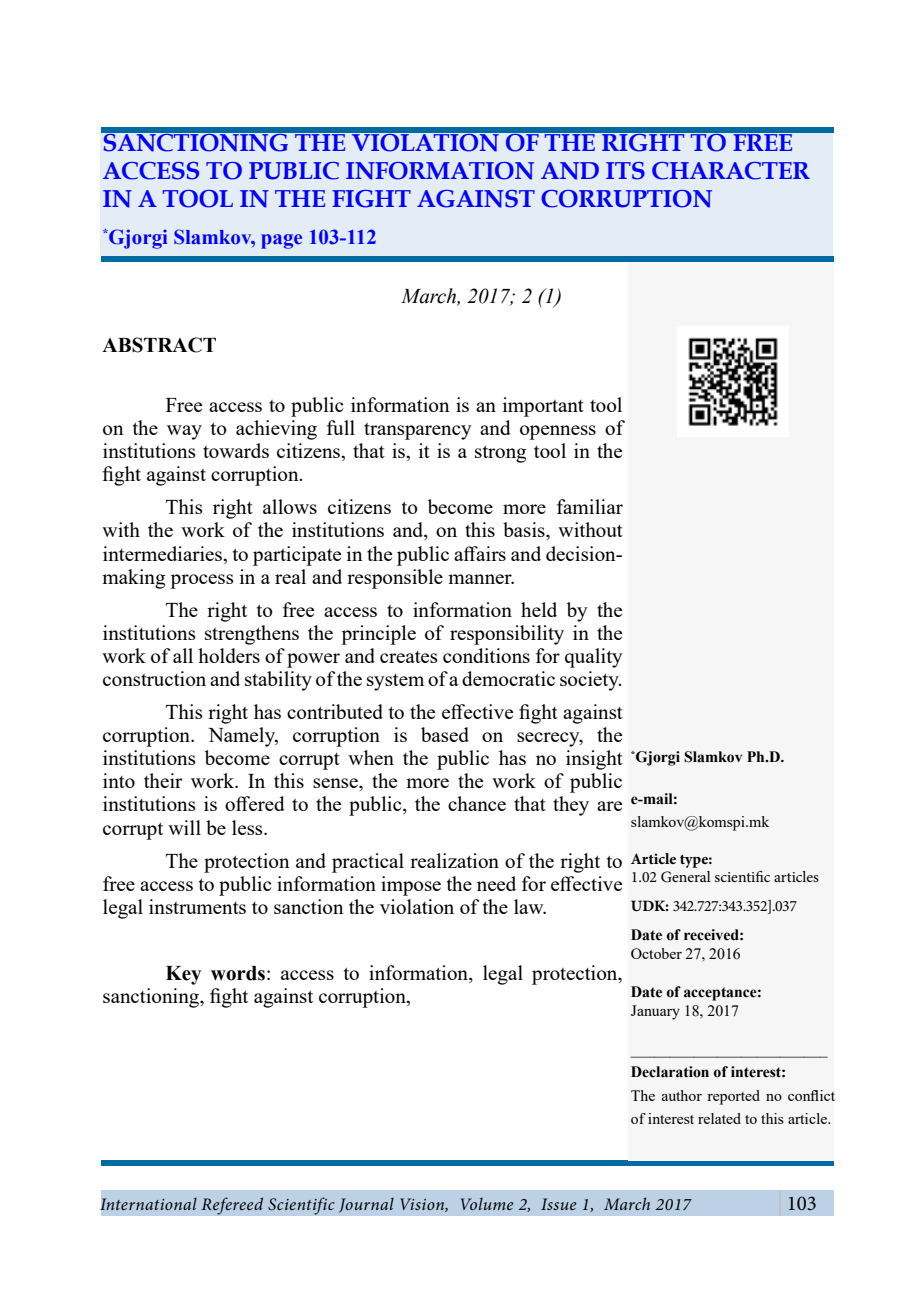
<style>
.page{position:relative;width:918px;height:1315px;background:#fff}
.page>*{position:absolute;margin:0;border:0;box-sizing:border-box;transform-origin:0 0}
.t1{font:700 24.5px/28px "Book Antiqua";letter-spacing:-.01em;color:#00f}
.t2{font:21px/23.1px "Times New Roman";color:#000;text-align:justify}
.t3{font:700 21px "Times New Roman";color:#00f}
.t4{font:italic 21px "Times New Roman";color:#000}
.t5{font:700 21px "Times New Roman";color:#000}
.t6{font:21px "Minion Pro";color:#000}
.t7{font:italic 17.5px "Minion Pro";letter-spacing:.02em;color:#000}
.t8{font:15.75px/23.6px "Times New Roman";color:#000}
.t9{font:700 15.75px "Times New Roman";color:#000}
.t10{font:15.75px/28.9px "Minion Pro";color:#000}
.t11{font:700 15.75px "Minion Pro";letter-spacing:.005em;color:#000}
.s1{font-weight:700}
</style>
<div class="page">
<div style="left:101px;top:1190px;width:732px;height:26px;background:#bcd1e6"></div>
<hr style="left:779px;top:1191px;width:2px;height:24px;background:#c0c0c0">
<div style="left:101px;top:1160px;width:732px;height:5px;background:#006aa1"></div>
<div style="left:628px;top:256px;width:206px;height:904px;background:#f6f6f6"></div>
<div style="left:101px;top:256px;width:732px;height:5px;background:#006aa1"></div>
<div style="left:101px;top:127px;width:732px;height:5px;background:#006aa1"></div>
<div style="left:100px;top:133px;width:732px;height:122px;background:#e4ecf5"></div>
<img style="left:688px;top:337px;width:90px;height:89px">
<p class="t1" style="left:102px;top:129px;width:709px">SANCTIONING THE VIOLATION OF THE RIGHT TO FREE<br>ACCESS TO PUBLIC INFORMATION AND ITS CHARACTER<br>IN A TOOL IN THE FIGHT AGAINST CORRUPTION</p>
<p class="t3" style="left:102px;top:221px;width:276px"><sup>*</sup>Gjorgi Slamkov, page 103-112</p>
<p class="t5" style="left:103px;top:330px;width:116px">ABSTRACT</p>
<p class="t4" style="left:402px;top:282px;width:162px">March, 2017; 2 (1)</p>
<p class="t2" style="left:103px;top:393px;width:522px;text-indent:63px">Free access to public information is an important tool on the way to achieving full transparency and openness of institutions towards citizens, that is, it is a strong tool in the fight against corruption.</p>
<p class="t2" style="left:103px;top:495px;width:522px;text-indent:63px">This right allows citizens to become more familiar with the work of the institutions and, on this basis, without intermediaries, to participate in the public affairs and decision&shy;making process in a real and responsible manner.</p>
<p class="t2" style="left:103px;top:597px;width:522px;text-indent:63px">The right to free access to information held by the institutions strengthens the principle of responsibility in the work of all holders of power and creates conditions for quality construction and stability of the system of a democratic society.</p>
<p class="t2" style="left:103px;top:700px;width:522px;text-indent:63px">This right has contributed to the effective fight against corruption. Namely, corruption is based on secrecy, the institutions become corrupt when the public has no insight into their work. In this sense, the more the work of public institutions is offered to the public, the chance that they are corrupt will be less.</p>
<p class="t2" style="left:103px;top:848px;width:522px;text-indent:63px">The protection and practical realization of the right to free access to public information impose the need for effective legal instruments to sanction the violation of the law.</p>
<p class="t9" style="left:631px;top:745px;width:155px"><sup>*</sup>Gjorgi Slamkov Ph.D.</p>
<p class="t9" style="left:631px;top:787px;width:49px">e-mail:</p>
<p class="t8" style="left:631px;top:809px;width:140px">slamkov@komspi.mk</p>
<p class="t11" style="left:631px;top:847px;width:83px">Article type:</p>
<p class="t10" style="left:631px;top:863px;width:190px">1.02 General scientific articles<br><span class="s1">UDK:</span> 342.727:343.352].037</p>
<p class="t9" style="left:631px;top:923px;width:115px">Date of received:</p>
<p class="t8" style="left:631px;top:941px;width:111px">October 27, 2016</p>
<p class="t9" style="left:631px;top:980px;width:133px">Date of acceptance:</p>
<p class="t8" style="left:631px;top:998px;width:110px">January 18, 2017</p>
<p class="t8" style="left:631px;top:1036px;width:198px">_________________________</p>
<p class="t9" style="left:631px;top:1060px;width:157px">Declaration of interest:</p>
<p class="t8" style="left:631px;top:1083px;width:206px">The author reported no conflict of interest related to this article.</p>
<p class="t2" style="left:103px;top:960px;width:521px;text-indent:63px"><span class="s1">Key words</span>: access to information, legal protection, sanctioning, fight against corruption,</p>
<p class="t7" style="left:100px;top:1192px;width:592px">International Refereed Scientific Journal Vision, Volume 2, Issue 1, March 2017</p>
<p class="t6" style="left:787px;top:1188px;width:32px">103</p>
</div>
